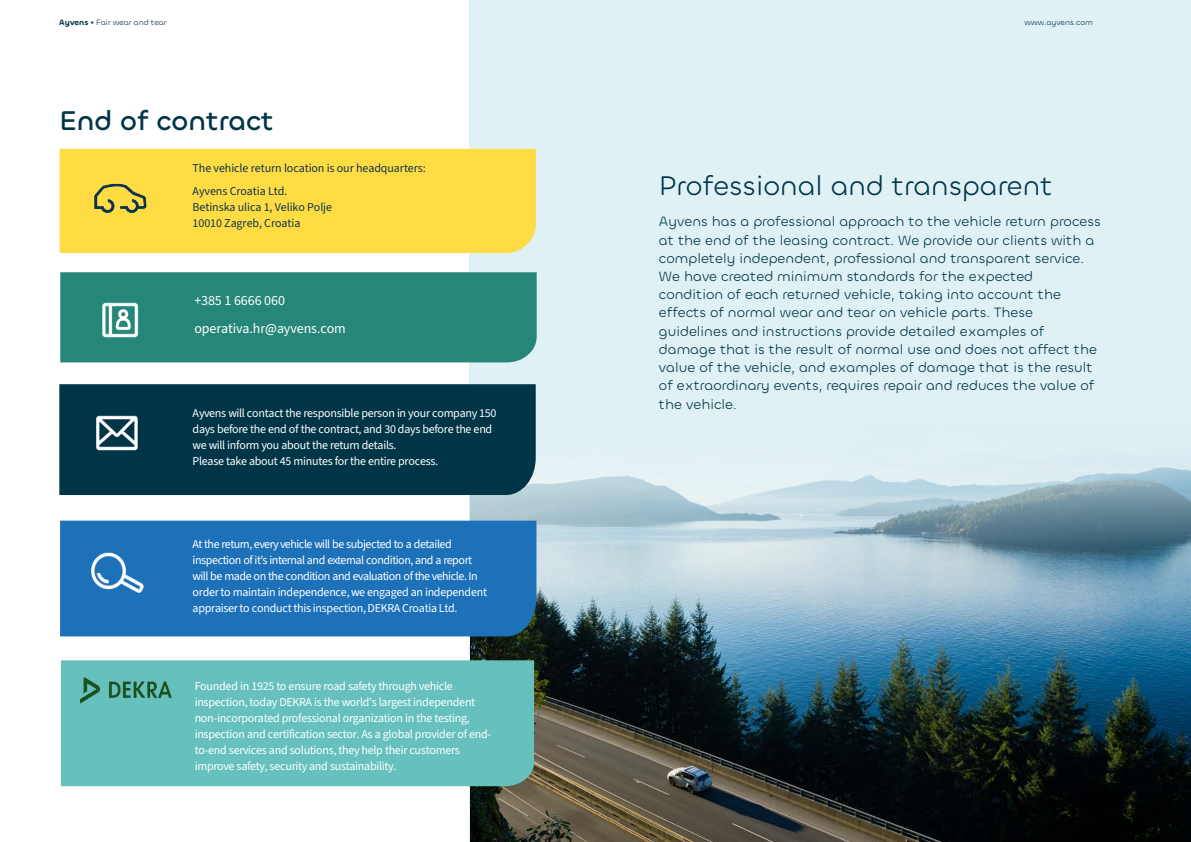
<style>
.page{position:relative;width:1191px;height:842px;background:#fff}
.page>*{position:absolute;margin:0;border:0;box-sizing:border-box;transform-origin:0 0}
.t1{font:28px "Chillax";color:#003548}
.t2{font:500 28px "Chillax";color:#003548}
.t3{font:14px/18.2px "Chillax";color:#003548}
.t4{font:14px/28px "Source Sans 3";letter-spacing:-.005em;color:#fff}
.t5{font:12px/16px "Source Sans 3";letter-spacing:-.025em;color:#fff}
.t6{font:12px/23.2px "Source Sans 3";letter-spacing:-.005em;color:#0f3549}
.t7{font:8px "Chillax";color:#003548}
.s1{font-weight:600}
.s2{font-family:"Source Sans Pro"}
</style>
<div class="page">
<div style="left:469px;top:0;width:722px;height:842px;background:#e0f1f5"></div>
<img style="left:470px;top:362px;width:721px;height:480px">
<div style="left:60px;top:149px;width:476px;height:104px;background:#ffdc44"></div>
<div style="left:60px;top:272px;width:476px;height:90px;background:#268679"></div>
<div style="left:60px;top:521px;width:476px;height:115px;background:#1d71b8"></div>
<div style="left:61px;top:660px;width:473px;height:126px;background:#66c1be"></div>
<div style="left:59px;top:384px;width:477px;height:111px;background:#003548"></div>
<img style="left:94px;top:171px;width:53px;height:54px">
<img style="left:88px;top:403px;width:58px;height:59px">
<img style="left:92px;top:291px;width:57px;height:59px">
<img style="left:88px;top:541px;width:57px;height:61px">
<img style="left:80px;top:678px;width:92px;height:25px">
<p class="t7" style="left:59px;top:17px;width:109px"><span class="s1">Ayvens •</span> Fair wear and tear</p>
<h1 class="t2" style="left:60px;top:103px;width:216px">End of contract</h1>
<p class="t6" style="left:193px;top:157px;width:235px">The vehicle return location is our headquarters:<br>Ayvens Croatia Ltd.</p>
<p class="t6" style="left:193px;top:199px;width:141px;line-height:16px">Betinska ulica 1, Veliko Polje<br>10010 Zagreb, Croatia</p>
<p class="t4" style="left:194px;top:287px;width:153px">+385 1 6666 060 operativa.hr@ayvens.com</p>
<p class="t5" style="left:192px;top:406px;width:305px"><span class="s2">A</span>yvens will contact the responsible person in your company 150 days before the end of the contract, and 30 days before the end we will inform you about the return details.<br>Please take about 45 minutes for the entire process.</p>
<p class="t5" style="left:193px;top:537px;width:296px">At the return, every vehicle will be subjected to a detailed inspection of it's internal and external condition, and a report will be made on the condition and evaluation of the vehicle. In orderto maintain independence,we engaged an independent appraiserto conductthis inspection,DEKRA Croatia Ltd.</p>
<p class="t5" style="left:195px;top:678px;width:298px">Founded in 1925 to ensure road safety through vehicle inspection, today DEKRA is the world's largest independent non-incorporated professional organization in the testing, inspection and certification sector. As a global provider of end&shy;to-end services and solutions, they help their customers improve safety, security and sustainability.</p>
<p class="t7" style="left:1024px;top:18px;width:70px">www.ayvens.com</p>
<h1 class="t1" style="left:659px;top:169px;width:395px">Professional and transparent</h1>
<p class="t3" style="left:659px;top:212px;width:443px">Ayvens has a professional approach to the vehicle return process at the end of the leasing contract. We provide our clients with a completely independent, professional and transparent service.<br>We have created minimum standards for the expected condition of each returned vehicle, taking into account the effects of normal wear and tear on vehicle parts. These guidelines and instructions provide detailed examples of damage that is the result of normal use and does not affect the value of the vehicle, and examples of damage that is the result of extraordinary events, requires repair and reduces the value of the vehicle.</p>
</div>
